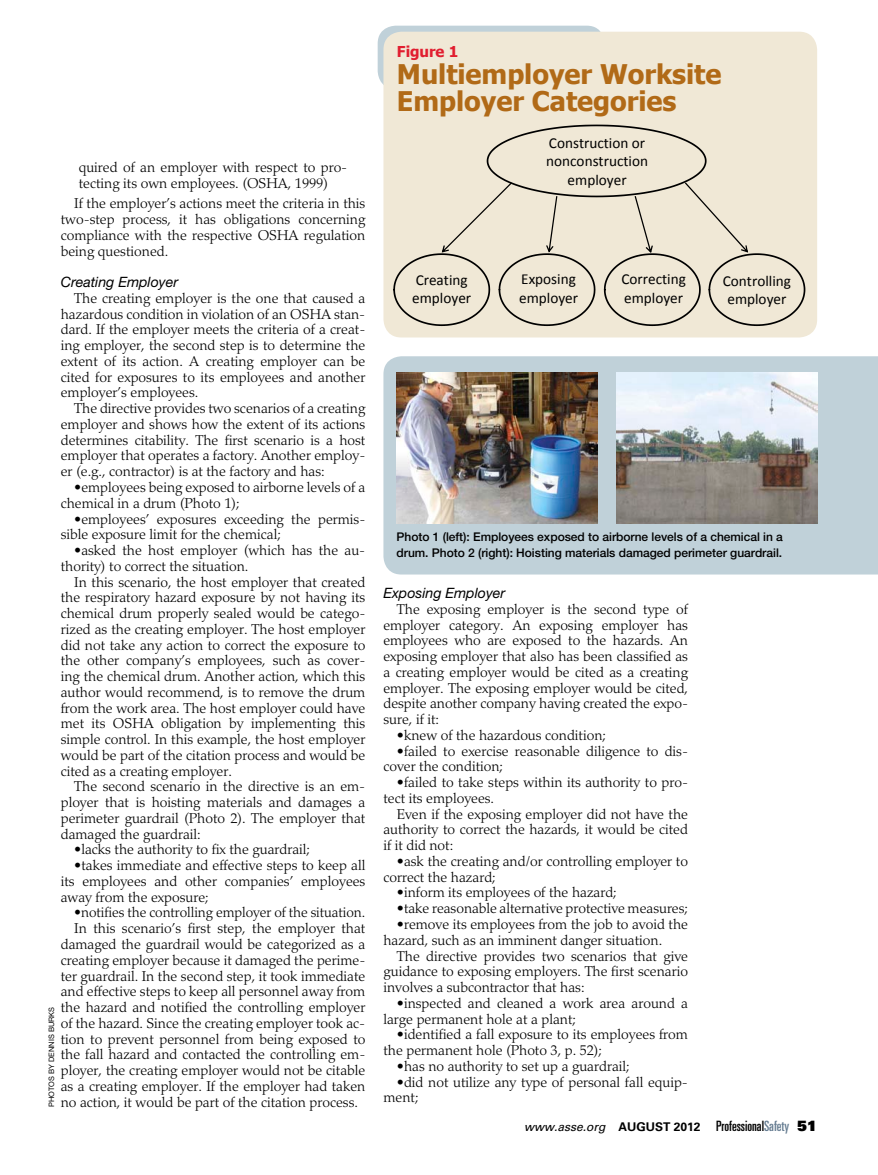
<style>
.page{position:relative;width:878px;height:1175px;background:#fff}
.page>*{position:absolute;margin:0;border:0;box-sizing:border-box;transform-origin:0 0}
.t1{font:700 27px/27px "Tahoma";color:#b16a17}
.t2{font:15.15px/18.6px "Calibri";color:#000}
.t3{font:700 15px "Tahoma";color:#e11e30}
.t4{font:300 14.25px/15.8px "Palatino LT Std";color:#000}
.t5{font:italic 14.25px "Helvetica Neue LT Std";color:#000}
.t6{font:500 12px/15.8px "Helvetica Neue LT Std";letter-spacing:-.005em;color:#000}
.t7{font:italic 12px "Univers";color:#000}
.t8{font:7.5px "Helvetica Neue LT Std";color:#000}
.s1{font-weight:700;font-style:normal}
.s2{font-style:normal;font-stretch:ultra-condensed;font-size:14.25px}
.s3{font-style:normal;font-stretch:ultra-condensed;font-size:14.25px;color:#657c91}
.s4{font-weight:900;font-style:normal;font-size:14.25px}
</style>
<div class="page">
<div style="left:377px;top:26px;width:227px;height:63px;background:linear-gradient(to right,#c1d1d9,#c0d1d9);border-radius:18px"></div>
<div style="left:383px;top:32px;width:434px;height:305px;background:#f0e8d6;border-radius:18px"></div>
<svg style="left:393px;top:125px;width:412px;height:201px"></svg>
<div style="left:383px;top:356px;width:495px;height:218px;background:#c0d1d9"></div>
<img style="left:396px;top:372px;width:201px;height:152px">
<img style="left:616px;top:372px;width:201px;height:152px">
<p class="t4" style="left:79px;top:160px;width:270px">quired of an employer with respect to pro&shy;tecting its own employees. (OSHA, 1999)</p>
<p class="t4" style="left:61px;top:196px;width:306px;text-align:justify;text-indent:13px">If the employer’s actions meet the criteria in this two-step process, it has obligations concerning compliance with the respective OSHA regulation being questioned.</p>
<p class="t5" style="left:61px;top:273px;width:119px">Creating Employer</p>
<p class="t4" style="left:61px;top:290px;width:306px;text-align:justify;text-indent:13px">The creating employer is the one that caused a hazardous condition in violation of an OSHA stan&shy;dard. If the employer meets the criteria of a creat&shy;ing employer, the second step is to determine the extent of its action. A creating employer can be cited for exposures to its employees and another employer’s employees.</p>
<p class="t4" style="left:61px;top:401px;width:306px;text-align:justify;text-indent:13px">The directive provides two scenarios of a creating employer and shows how the extent of its actions determines citability. The first scenario is a host employer that operates a factory. Another employ&shy;er (e.g., contractor) is at the factory and has:</p>
<p class="t4" style="left:61px;top:479px;width:306px;text-indent:13px">•employees being exposed to airborne levels of a chemical in a drum (Photo 1);</p>
<p class="t4" style="left:61px;top:511px;width:306px;text-indent:13px">•employees’ exposures exceeding the permis&shy;sible exposure limit for the chemical;</p>
<p class="t4" style="left:61px;top:542px;width:306px;text-indent:13px">•asked the host employer (which has the au&shy;thority) to correct the situation.</p>
<p class="t4" style="left:61px;top:574px;width:306px;text-align:justify;text-indent:13px">In this scenario, the host employer that created the respiratory hazard exposure by not having its chemical drum properly sealed would be catego&shy;rized as the creating employer. The host employer did not take any action to correct the exposure to the other company’s employees, such as cover&shy;ing the chemical drum. Another action, which this author would recommend, is to remove the drum from the work area. The host employer could have met its OSHA obligation by implementing this simple control. In this example, the host employer would be part of the citation process and would be cited as a creating employer.</p>
<p class="t4" style="left:61px;top:778px;width:306px;text-align:justify;text-indent:13px">The second scenario in the directive is an em&shy;ployer that is hoisting materials and damages a perimeter guardrail (Photo 2). The employer that damaged the guardrail:</p>
<p class="t4" style="left:74px;top:841px;width:237px">•lacks the authority to fix the guardrail;</p>
<p class="t4" style="left:61px;top:857px;width:306px;text-align:justify;text-indent:13px">•takes immediate and effective steps to keep all its employees and other companies’ employees away from the exposure;</p>
<p class="t4" style="left:74px;top:905px;width:292px">•notifies the controlling employer of the situation.</p>
<p class="t4" style="left:74px;top:920px;width:292px">In this scenario’s first step, the employer that</p>
<p class="t4" style="left:61px;top:936px;width:306px">damaged the guardrail would be categorized as a</p>
<p class="t4" style="left:61px;top:952px;width:306px">creating employer because it damaged the perime-</p>
<p class="t4" style="left:61px;top:968px;width:306px">ter guardrail. In the second step, it took immediate</p>
<p class="t4" style="left:61px;top:983px;width:306px">and effective steps to keep all personnel away from</p>
<p class="t4" style="left:61px;top:999px;width:306px">the hazard and notified the controlling employer</p>
<p class="t4" style="left:61px;top:1015px;width:306px">of the hazard. Since the creating employer took ac-</p>
<p class="t4" style="left:61px;top:1031px;width:306px">tion to prevent personnel from being exposed to</p>
<p class="t4" style="left:61px;top:1046px;width:306px">the fall hazard and contacted the controlling em-</p>
<p class="t4" style="left:61px;top:1062px;width:306px">ployer, the creating employer would not be citable</p>
<p class="t4" style="left:61px;top:1078px;width:306px">as a creating employer. If the employer had taken</p>
<p class="t4" style="left:61px;top:1094px;width:299px">no action, it would be part of the citation process.</p>
<p class="t8" style="left:47px;top:1106px;width:101px;rotate:-90deg">photos by Dennis Burks</p>
<p class="t3" style="left:397px;top:41px;width:63px">Figure 1</p>
<h1 class="t1" style="left:397px;top:59px;width:326px">Multiemployer Worksite<br>Employer Categories</h1>
<p class="t2" style="left:546px;top:133px;width:103px;text-align:center">Construction or nonconstruction employer</p>
<p class="t2" style="left:412px;top:270px;width:60px">Creating employer</p>
<p class="t2" style="left:519px;top:270px;width:60px">Exposing employer</p>
<p class="t2" style="left:621px;top:270px;width:66px">Correcting employer</p>
<p class="t2" style="left:722px;top:271px;width:70px;text-align:center">Controlling employer</p>
<p class="t6" style="left:396px;top:529px;width:388px">Photo 1 (left): Employees exposed to airborne levels of a chemical in a drum. Photo 2 (right): Hoisting materials damaged perimeter guardrail.</p>
<p class="t5" style="left:383px;top:584px;width:123px">Exposing Employer</p>
<p class="t4" style="left:383px;top:601px;width:306px;text-align:justify;text-indent:13px">The exposing employer is the second type of employer category. An exposing employer has employees who are exposed to the hazards. An exposing employer that also has been classified as a creating employer would be cited as a creating employer. The exposing employer would be cited, despite another company having created the expo&shy;sure, if it:</p>
<p class="t4" style="left:397px;top:727px;width:210px">•knew of the hazardous condition;</p>
<p class="t4" style="left:383px;top:743px;width:306px;text-indent:13px">•failed to exercise reasonable diligence to dis&shy;cover the condition;</p>
<p class="t4" style="left:383px;top:774px;width:306px;text-indent:13px">•failed to take steps within its authority to pro&shy;tect its employees.</p>
<p class="t4" style="left:383px;top:806px;width:306px;text-align:justify;text-indent:13px">Even if the exposing employer did not have the authority to correct the hazards, it would be cited if it did not:</p>
<p class="t4" style="left:383px;top:853px;width:306px;text-indent:13px">•ask the creating and/or controlling employer to correct the hazard;</p>
<p class="t4" style="left:397px;top:885px;width:221px">•inform its employees of the hazard;</p>
<p class="t4" style="left:397px;top:900px;width:293px">•take reasonable alternative protective measures;</p>
<p class="t4" style="left:383px;top:916px;width:306px;text-indent:13px">•remove its employees from the job to avoid the hazard, such as an imminent danger situation.</p>
<p class="t4" style="left:383px;top:948px;width:306px;text-align:justify;text-indent:13px">The directive provides two scenarios that give guidance to exposing employers. The first scenario involves a subcontractor that has:</p>
<p class="t4" style="left:383px;top:995px;width:306px;text-indent:13px">•inspected and cleaned a work area around a large permanent hole at a plant;</p>
<p class="t4" style="left:383px;top:1026px;width:306px;text-indent:13px">•identified a fall exposure to its employees from the permanent hole (Photo 3, p. 52);</p>
<p class="t4" style="left:397px;top:1058px;width:234px">•has no authority to set up a guardrail;</p>
<p class="t4" style="left:383px;top:1074px;width:306px;text-indent:13px">•did not utilize any type of personal fall equip&shy;ment;</p>
<p class="t7" style="left:524px;top:1119px;width:294px">www.asse.org <span class="s1">AUGUST 2012</span> <span class="s2">Professional</span><span class="s3">Safety</span> <span class="s4">51</span></p>
</div>
